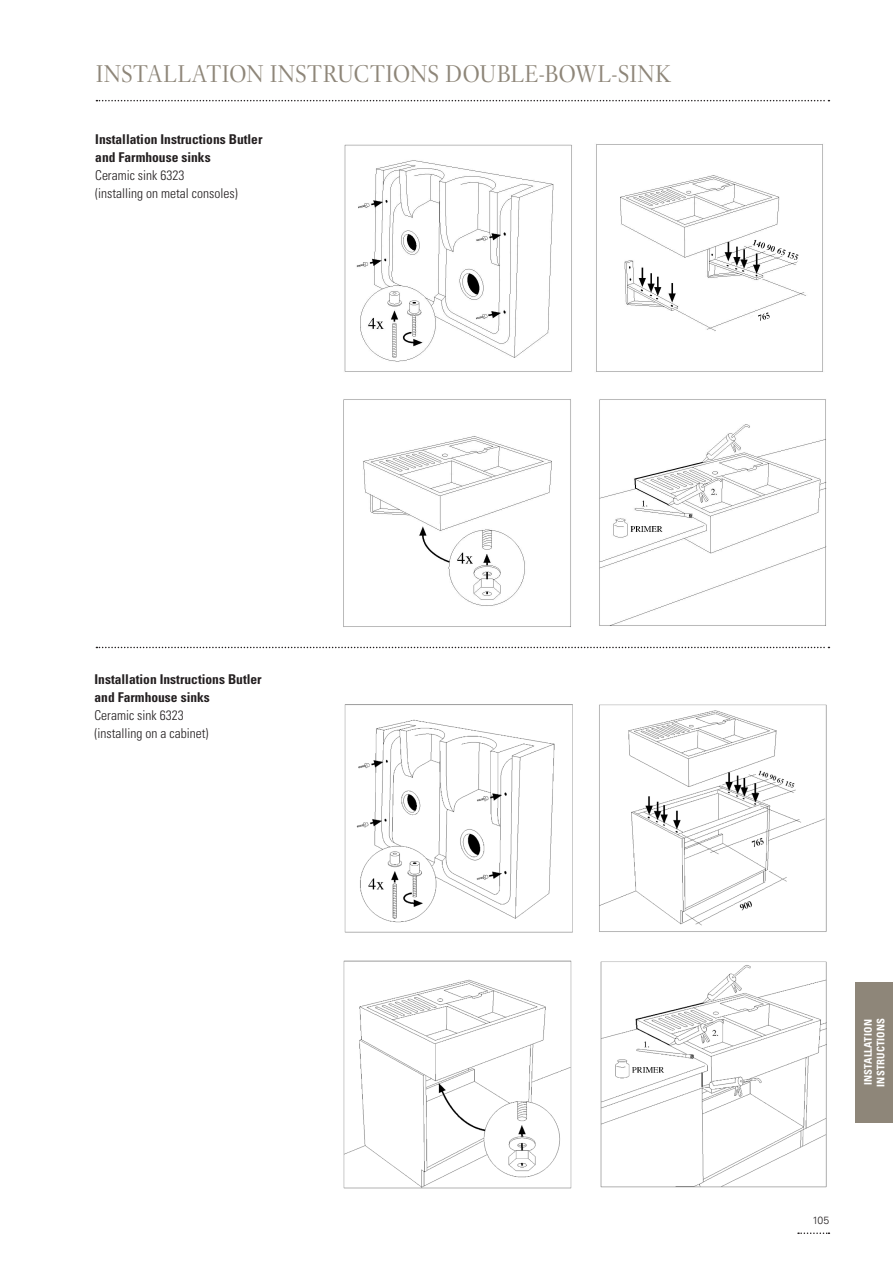
<style>
.page{position:relative;width:893px;height:1263px;background:#fff}
.page>*{position:absolute;margin:0;border:0;box-sizing:border-box;transform-origin:0 0}
.t1{font:24px "Villeroy Boch Cyrillic";letter-spacing:-.005em;color:#8e8679}
.t2{font:700 condensed 13.5px/18px "Univers LT";color:#231f20}
.t3{font:300 condensed 13.5px "Univers LT";color:#231f20}
.t4{font:700 condensed 10.5px/12.6px "Univers LT";letter-spacing:.02em;color:#fff}
.t5{font:300 10.5px "Univers LT";color:#231f20}
.s1{font-weight:300}
</style>
<div class="page">
<svg style="left:798px;top:1232px;width:31px;height:2px"></svg>
<div style="left:855px;top:982px;width:38px;height:141px;background:#8e8679"></div>
<svg style="left:96px;top:100px;width:733px;height:1px"></svg>
<img style="left:344px;top:144px;width:482px;height:483px">
<img style="left:344px;top:704px;width:482px;height:484px">
<svg style="left:96px;top:647px;width:733px;height:1px"></svg>
<p class="t1" style="left:96px;top:59px;width:577px">INSTALLATION INSTRUCTIONS DOUBLE-BOWL-SINK</p>
<p class="t2" style="left:95px;top:130px;width:169px">Installation Instructions Butler and Farmhouse sinks</p>
<p class="t3" style="left:95px;top:167px;width:91px">Ceramic sink 6323</p>
<p class="t3" style="left:95px;top:185px;width:144px">(installing on metal consoles)</p>
<p class="t2" style="left:94px;top:670px;width:169px">Installation Instructions Butler and Farmhouse sinks<br><span class="s1">Ceramic sink 6323<br>(installing on a cabinet)</span></p>
<p class="t4" style="left:862px;top:1087px;width:70px;rotate:-90deg">INSTALLATION<br>INSTRUCTIONS</p>
<p class="t5" style="left:812px;top:1214px;width:18px">105</p>
</div>
